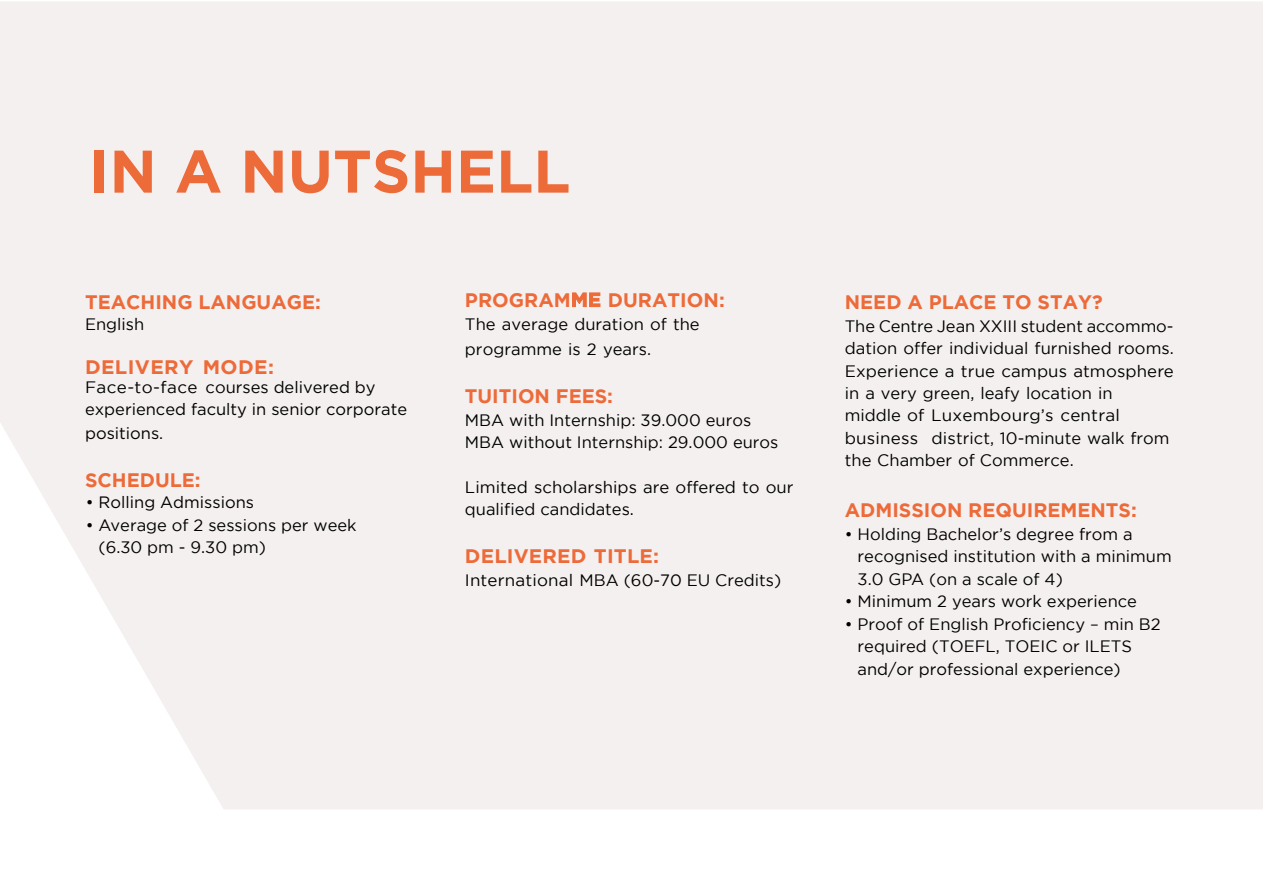
<style>
.page{position:relative;width:1263px;height:893px;background:#fff}
.page>*{position:absolute;margin:0;border:0;box-sizing:border-box;transform-origin:0 0}
.TITRE_1{font:700 60px "Gotham";color:#ed6a39}
.TITRES_INFORMATIONS{font:700 19.5px "Gotham";color:#ed6a39}
.TITRES_INFORMATIONS-2{font:700 19.5px "Gotham";letter-spacing:.02em;color:#ed6a39}
.TITRES_INFORMATIONS-3{font:16.5px/22.5px "Gotham";color:#000}
</style>
<div class="page">
<div style="left:0;top:2px;width:1263px;height:807px;background:#f4f0ef"></div>
<p class="TITRE_1" style="left:89px;top:137px;width:483px">IN A NUTSHELL</p>
<p class="TITRES_INFORMATIONS" style="left:85px;top:290px;width:237px">TEACHING LANGUAGE:</p>
<p class="TITRES_INFORMATIONS-3" style="left:85px;top:312px;width:61px">English</p>
<p class="TITRES_INFORMATIONS-2" style="left:85px;top:356px;width:190px">DELIVERY MODE:</p>
<p class="TITRES_INFORMATIONS-3" style="left:85px;top:376px;width:324px;line-height:21.6px">Face-to-face courses delivered by experienced faculty in senior corporate</p>
<p class="TITRES_INFORMATIONS-3" style="left:85px;top:422px;width:80px">positions.</p>
<p class="TITRES_INFORMATIONS" style="left:85px;top:469px;width:117px">SCHEDULE:</p>
<p class="TITRES_INFORMATIONS-3" style="left:86px;top:491px;width:170px">• Rolling Admissions</p>
<p class="TITRES_INFORMATIONS-3" style="left:99px;top:513px;width:260px;text-indent:-13px">• Average of 2 sessions per week (6.30 pm - 9.30 pm)</p>
<p class="TITRES_INFORMATIONS" style="left:465px;top:288px;width:261px">PROGRAMME DURATION:</p>
<p class="TITRES_INFORMATIONS-3" style="left:465px;top:312px;width:236px;line-height:24.2px">The average duration of the programme is 2 years.</p>
<p class="TITRES_INFORMATIONS" style="left:465px;top:384px;width:150px">TUITION FEES:</p>
<p class="TITRES_INFORMATIONS-3" style="left:465px;top:409px;width:315px;line-height:21.9px">MBA with Internship: 39.000 euros<br>MBA without Internship: 29.000 euros</p>
<p class="TITRES_INFORMATIONS-3" style="left:465px;top:475px;width:330px">Limited scholarships are offered to our qualified candidates.</p>
<p class="TITRES_INFORMATIONS" style="left:465px;top:545px;width:196px">DELIVERED TITLE:</p>
<p class="TITRES_INFORMATIONS-3" style="left:465px;top:568px;width:318px">International MBA (60-70 EU Credits)</p>
<p class="TITRES_INFORMATIONS" style="left:845px;top:290px;width:259px">NEED A PLACE TO STAY?</p>
<p class="TITRES_INFORMATIONS-3" style="left:845px;top:315px;width:331px">The Centre Jean XXIII student accommo&shy;dation offer individual furnished rooms.<br>Experience a true campus atmosphere in a very green, leafy location in<br>middle of Luxembourg’s central business district, 10-minute walk from the Chamber of Commerce.</p>
<p class="TITRES_INFORMATIONS" style="left:845px;top:499px;width:293px">ADMISSION REQUIREMENTS:</p>
<p class="TITRES_INFORMATIONS-3" style="left:857px;top:522px;width:316px;text-indent:-13px">• Holding Bachelor’s degree from a recognised institution with a minimum<br>3.0 GPA (on a scale of 4)</p>
<p class="TITRES_INFORMATIONS-3" style="left:845px;top:590px;width:294px">• Minimum 2 years work experience</p>
<p class="TITRES_INFORMATIONS-3" style="left:857px;top:612px;width:305px;text-indent:-13px">• Proof of English Proficiency – min B2 required (TOEFL, TOEIC or ILETS and/or professional experience)</p>
</div>
